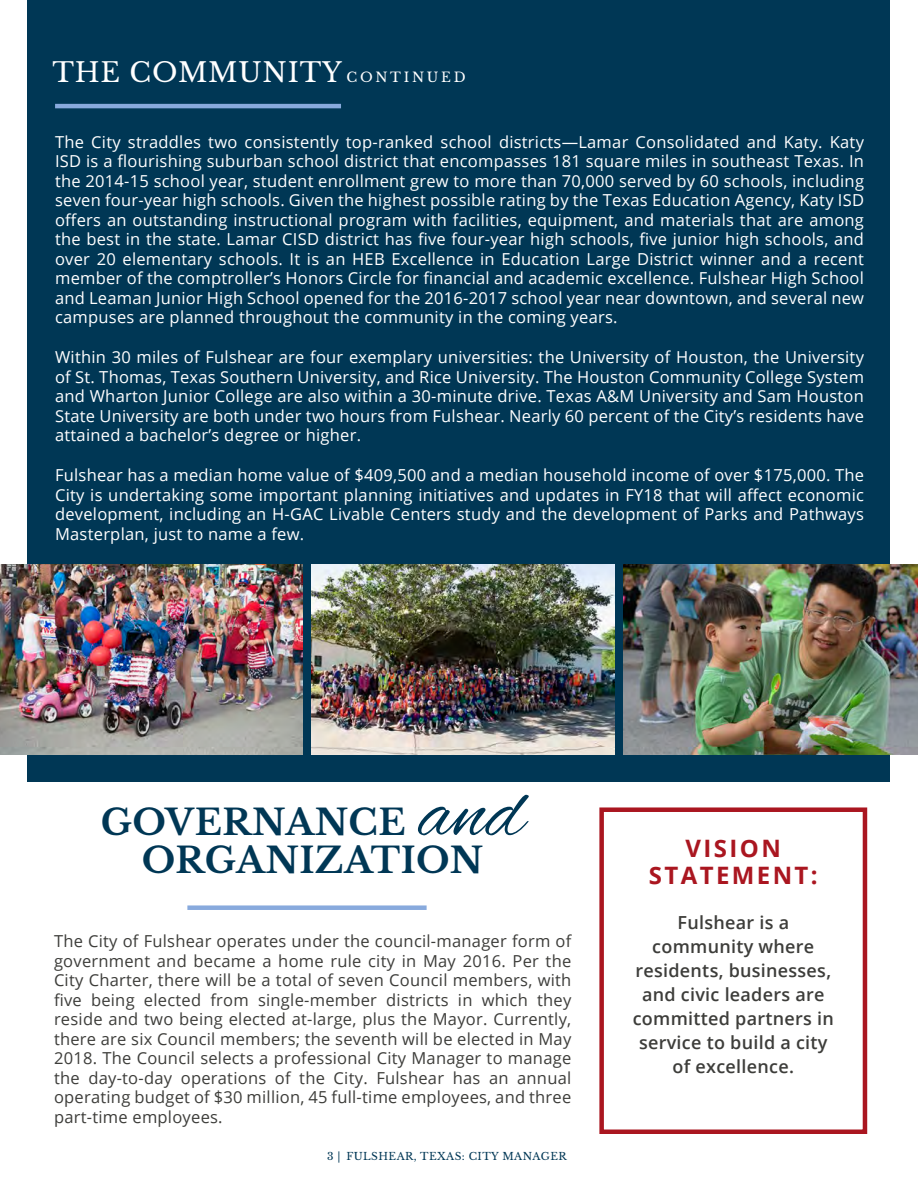
<style>
.page{position:relative;width:918px;height:1188px;background:#fff}
.page>*{position:absolute;margin:0;border:0;box-sizing:border-box;transform-origin:0 0}
.Main_Body-No_drop_ca{font:82.65px "Alex Brush";color:#003755}
.Main_Body-No_drop_ca-2{font:700 35.7px "Libre Baskerville";letter-spacing:.015em;color:#003755}
.Paragraph_Header{font:27px "Libre Baskerville";letter-spacing:.03em;color:#fff}
.Main_Body-No_drop_ca-3{font:700 24px/27px "Open Sans";letter-spacing:.1em;color:#aa1620;text-align:center}
.Main_Body-No_drop_ca-4{font:600 18px/24px "Open Sans";letter-spacing:.015em;color:#3d3d3a;text-align:center}
.Main_body_no_drop_ca{font:16.5px/19.5px "Open Sans";letter-spacing:.015em;color:#fff;text-align:justify}
.Main_Body-No_drop_ca-5{font:16.5px/19.5px "Open Sans";letter-spacing:.015em;color:#3d3d3a;text-align:justify}
.Paragraph_Header_Whi{font:13.5px "Libre Baskerville";letter-spacing:.2em;color:#fff}
.t1{font:10.5px "Libre Baskerville";letter-spacing:.04em;color:#003755}
</style>
<div class="page">
<div style="left:27px;top:0;width:863px;height:781px;background:#003755"></div>
<hr style="left:55px;top:104px;width:286px;height:4px;background:#8ad">
<img style="left:0;top:564px;width:302px;height:191px">
<img style="left:624px;top:564px;width:294px;height:191px">
<img style="left:312px;top:564px;width:302px;height:191px">
<div style="left:599px;top:807px;width:268px;height:327px;border:4px solid #aa1620"></div>
<div style="left:187px;top:905px;width:240px;height:5px;background:#8ad"></div>
<p class="Paragraph_Header" style="left:52px;top:55px;width:291px">THE COMMUNITY</p>
<p class="Paragraph_Header_Whi" style="left:347px;top:69px;width:121px">CONTINUED</p>
<p class="Main_body_no_drop_ca" style="left:55px;top:132px;width:811px">The City straddles two consistently top-ranked school districts—Lamar Consolidated and Katy. Katy ISD is a flourishing suburban school district that encompasses 181 square miles in southeast Texas. In the 2014-15 school year, student enrollment grew to more than 70,000 served by 60 schools, including seven four-year high schools. Given the highest possible rating by the Texas Education Agency, Katy ISD offers an outstanding instructional program with facilities, equipment, and materials that are among the best in the state. Lamar CISD district has five four-year high schools, five junior high schools, and over 20 elementary schools. It is an HEB Excellence in Education Large District winner and a recent member of the comptroller’s Honors Circle for financial and academic excellence. Fulshear High School and Leaman Junior High School opened for the 2016-2017 school year near downtown, and several new campuses are planned throughout the community in the coming years.</p>
<p class="Main_body_no_drop_ca" style="left:55px;top:347px;width:810px">Within 30 miles of Fulshear are four exemplary universities: the University of Houston, the University of St. Thomas, Texas Southern University, and Rice University. The Houston Community College System and Wharton Junior College are also within a 30-minute drive. Texas A&amp;M University and Sam Houston State University are both under two hours from Fulshear. Nearly 60 percent of the City’s residents have attained a bachelor’s degree or higher.</p>
<p class="Main_body_no_drop_ca" style="left:55px;top:465px;width:810px">Fulshear has a median home value of $409,500 and a median household income of over $175,000. The City is undertaking some important planning initiatives and updates in FY18 that will affect economic development, including an H-GAC Livable Centers study and the development of Parks and Pathways Masterplan, just to name a few.</p>
<p class="Main_Body-No_drop_ca" style="left:419px;top:767px;width:108px">and</p>
<p class="Main_Body-No_drop_ca-2" style="left:142px;top:838px;width:343px">ORGANIZATION</p>
<p class="Main_Body-No_drop_ca-2" style="left:101px;top:800px;width:306px">GOVERNANCE</p>
<p class="Main_Body-No_drop_ca-5" style="left:54px;top:931px;width:519px">The City of Fulshear operates under the council-manager form of government and became a home rule city in May 2016. Per the City Charter, there will be a total of seven Council members, with five being elected from single-member districts in which they reside and two being elected at-large, plus the Mayor. Currently, there are six Council members; the seventh will be elected in May 2018. The Council selects a professional City Manager to manage the day-to-day operations of the City. Fulshear has an annual operating budget of $30 million, 45 full-time employees, and three part-time employees.</p>
<p class="t1" style="left:327px;top:1149px;width:241px">3 | FULSHEAR, TEXAS: CITY MANAGER</p>
<p class="Main_Body-No_drop_ca-3" style="left:649px;top:835px;width:170px">VISION<br>STATEMENT:</p>
<p class="Main_Body-No_drop_ca-4" style="left:633px;top:910px;width:203px">Fulshear is a community where residents, businesses, and civic leaders are committed partners in service to build a city of excellence.</p>
</div>
